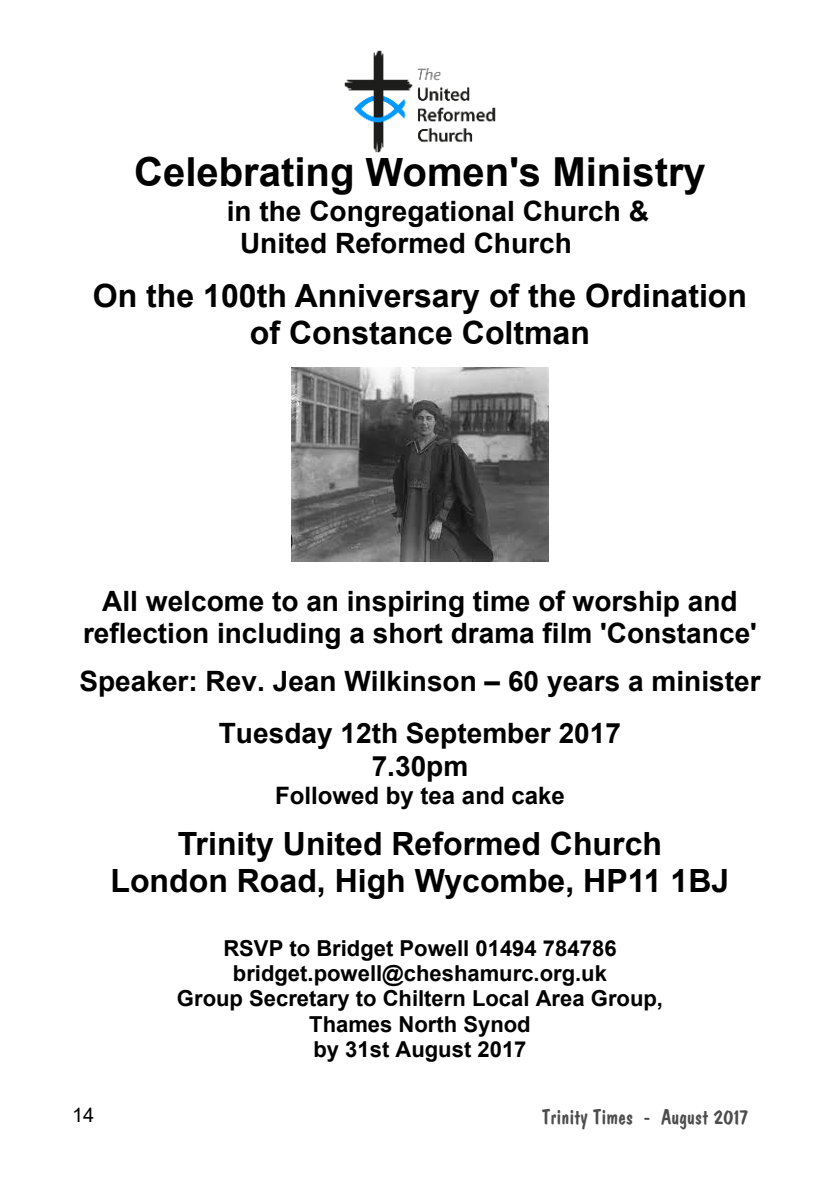
<style>
.page{position:relative;width:840px;height:1191px;background:#fff}
.page>*{position:absolute;margin:0;border:0;box-sizing:border-box;transform-origin:0 0}
.t1{font:700 40px "Arial";color:#000}
.t2{font:700 32px/36.6px "Arial";color:#000;text-align:center}
.t3{font:700 28px/32.2px "Arial";color:#000;text-align:center}
.t4{font:700 24px "Arial";color:#000}
.t5{font:700 22px/25.2px "Arial";color:#000;text-align:center}
.t6{font:22px "Dom Casual BT";color:#4c4c4c}
.t7{font:20px "Arial";color:#000}
</style>
<div class="page">
<img style="left:344px;top:50px;width:152px;height:103px">
<img style="left:291px;top:367px;width:257px;height:195px">
<h1 class="t1" style="left:134px;top:157px;width:573px">Celebrating Women's Ministry</h1>
<p class="t3" style="left:240px;top:198px;width:410px;text-align:left;text-indent:-13px">in the Congregational Church &amp;<br>United Reformed Church</p>
<p class="t2" style="left:93px;top:281px;width:655px">On the 100th Anniversary of the Ordination of Constance Coltman</p>
<p class="t3" style="left:83px;top:587px;width:675px">All welcome to an inspiring time of worship and reflection including a short drama film 'Constance'</p>
<p class="t3" style="left:79px;top:658px;width:682px;line-height:52.2px">Speaker: Rev. Jean Wilkinson – 60 years a minister<br>Tuesday 12th September 2017</p>
<p class="t3" style="left:371px;top:752px;width:98px">7.30pm</p>
<p class="t4" style="left:275px;top:786px;width:291px">Followed by tea and cake</p>
<p class="t2" style="left:110px;top:828px;width:620px">Trinity United Reformed Church<br>London Road, High Wycombe, HP11 1BJ</p>
<p class="t5" style="left:177px;top:937px;width:487px">RSVP to Bridget Powell 01494 784786 bridget.powell@cheshamurc.org.uk<br>Group Secretary to Chiltern Local Area Group,<br>Thames North Synod<br>by 31st August 2017</p>
<p class="t7" style="left:72px;top:1107px;width:24px">14</p>
<p class="t6" style="left:541px;top:1107px;width:208px">Trinity Times - August 2017</p>
</div>
